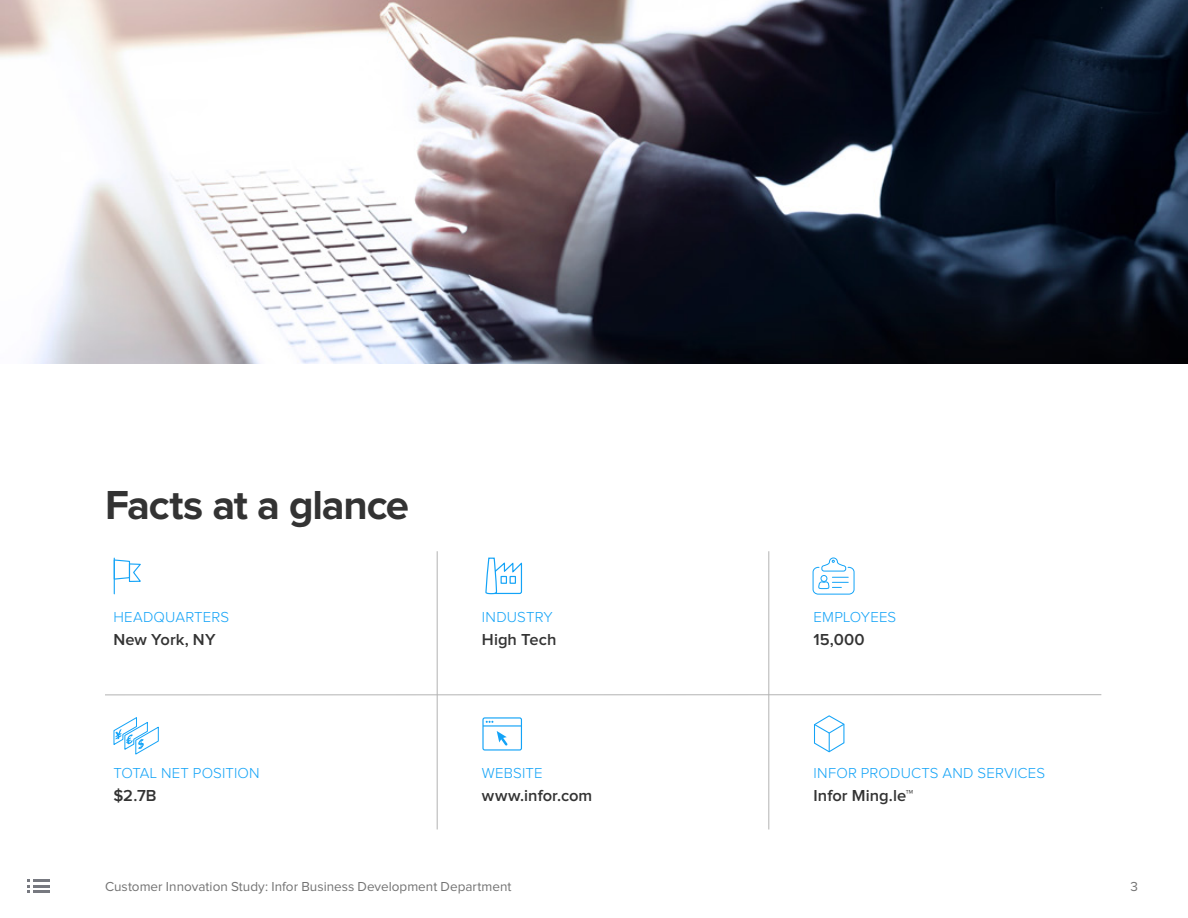
<style>
.page{position:relative;width:1188px;height:918px;background:#fff}
.page>*{position:absolute;margin:0;border:0;box-sizing:border-box;transform-origin:0 0}
.t1{font:700 42px "Proxima Nova";letter-spacing:-.03em;color:#333}
.t2{font:600 16.5px "Proxima Nova";letter-spacing:.005em;color:#333}
.t3{font:300 15px "Proxima Nova";letter-spacing:.01em;color:#13a3f7}
.t4{font:13.5px "Proxima Nova";color:#737373}
</style>
<div class="page">
<img style="left:0;top:0;width:1188px;height:363px">
<hr style="left:437px;top:551px;width:1px;height:278px;background:#b3b3b3">
<hr style="left:105px;top:694px;width:996px;height:1px;background:#b3b3b3">
<hr style="left:114px;top:558px;width:1px;height:36px;background:#13a3f7">
<svg style="left:113px;top:559px;width:28px;height:24px"></svg>
<div style="left:482px;top:717px;width:40px;height:34px;border:1px solid #13a3f7;border-radius:2px"></div>
<hr style="left:483px;top:725px;width:38px;height:2px;background:#13a3f7">
<svg style="left:486px;top:721px;width:7px;height:2px"></svg>
<svg style="left:497px;top:731px;width:11px;height:15px"></svg>
<svg style="left:485px;top:557px;width:37px;height:38px"></svg>
<hr style="left:769px;top:551px;width:1px;height:278px;background:#b3b3b3">
<svg style="left:814px;top:715px;width:31px;height:38px"></svg>
<div style="left:813px;top:567px;width:42px;height:28px;border:1px solid #13a3f7;border-radius:5px"></div>
<svg style="left:818px;top:557px;width:30px;height:33px"></svg>
<svg style="left:113px;top:717px;width:46px;height:38px"></svg>
<hr style="left:33px;top:890px;width:17px;height:3px;background:#777980">
<hr style="left:33px;top:885px;width:17px;height:3px;background:#777980">
<svg style="left:27px;top:879px;width:3px;height:14px"></svg>
<hr style="left:33px;top:879px;width:17px;height:3px;background:#777980">
<h1 class="t1" style="left:105px;top:486px;width:306px">Facts at a glance</h1>
<p class="t3" style="left:113px;top:610px;width:117px">HEADQUARTERS</p>
<p class="t2" style="left:113px;top:632px;width:104px">New York, NY</p>
<p class="t3" style="left:113px;top:766px;width:148px">TOTAL NET POSITION</p>
<p class="t2" style="left:113px;top:788px;width:45px">$2.7B</p>
<p class="t3" style="left:482px;top:610px;width:72px">INDUSTRY</p>
<p class="t2" style="left:482px;top:632px;width:76px">High Tech</p>
<p class="t3" style="left:482px;top:766px;width:62px">WEBSITE</p>
<p class="t2" style="left:482px;top:788px;width:112px">www.infor.com</p>
<p class="t3" style="left:814px;top:610px;width:84px">EMPLOYEES</p>
<p class="t2" style="left:814px;top:632px;width:53px">15,000</p>
<p class="t3" style="left:814px;top:766px;width:233px">INFOR PRODUCTS AND SERVICES</p>
<p class="t2" style="left:814px;top:788px;width:101px">Infor Ming.le™</p>
<p class="t4" style="left:105px;top:880px;width:408px">Customer Innovation Study: Infor Business Development Department</p>
<p class="t4" style="left:1130px;top:880px;width:9px">3</p>
</div>
